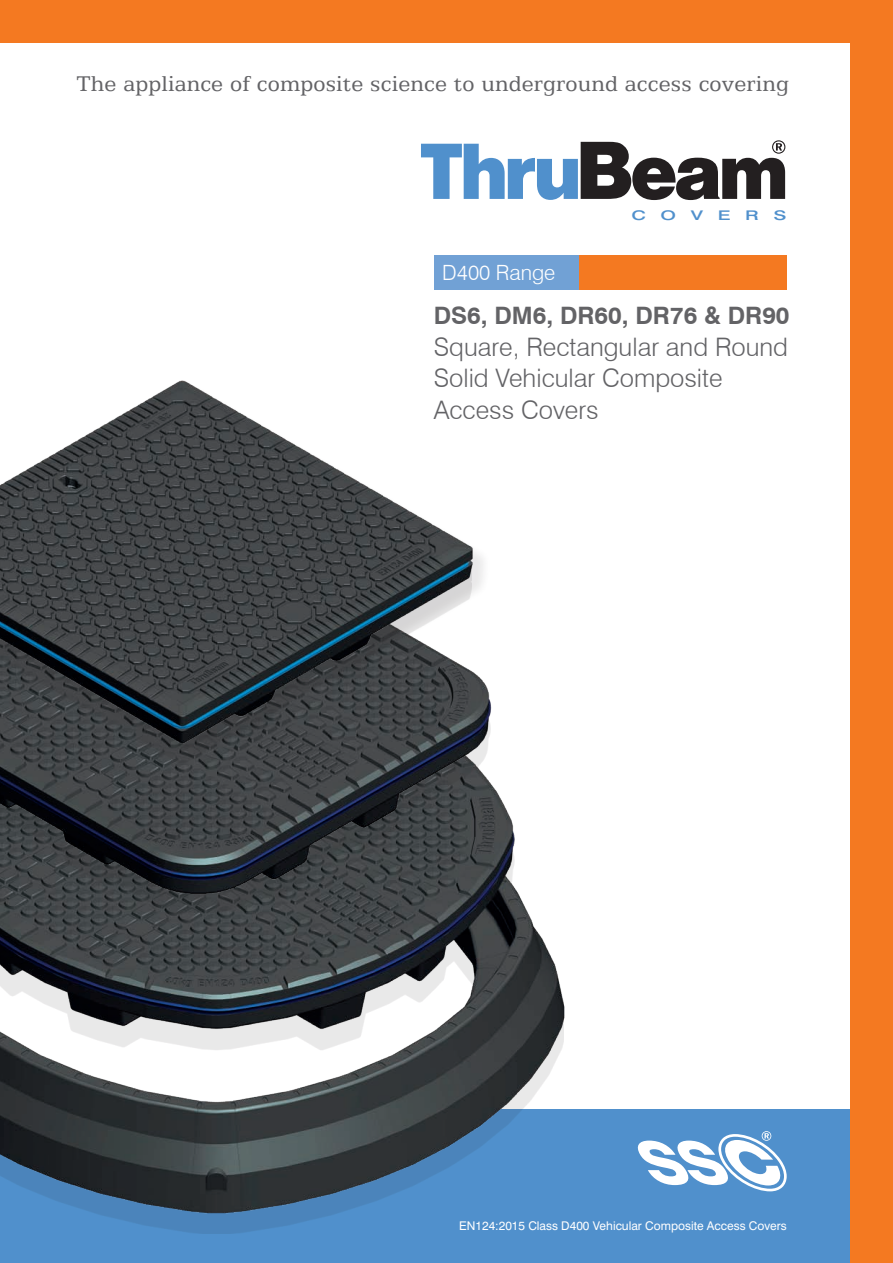
<style>
.page{position:relative;width:893px;height:1263px;background:#fff}
.page>*{position:absolute;margin:0;border:0;box-sizing:border-box;transform-origin:0 0}
.t1{font:300 25.5px/31.5px "Swiss 721 BT";color:#636366}
.t2{font:24px "Egyptian 505 BT";letter-spacing:.005em;color:#636366}
.t3{font:700 24px "Swiss 721 BT";color:#636366}
.t4{font:300 21px "Swiss 721 BT";color:#fff}
.t5{font:500 13.35px "Swiss 721 BT";letter-spacing:.73em;color:#5090cc;scale:1.5 1}
.t6{font:12px "Swiss 721 Roman";color:#fff}
</style>
<div class="page">
<div style="left:0;top:1110px;width:893px;height:153px;background:#5090cc"></div>
<img style="left:0;top:911px;width:582px;height:323px">
<div style="left:0;top:0;width:893px;height:43px;background:#f47921"></div>
<svg style="left:421px;top:140px;width:364px;height:60px"></svg>
<div style="left:578px;top:255px;width:209px;height:34px;background:#f47921"></div>
<div style="left:434px;top:255px;width:144px;height:34px;background:#71a1d5"></div>
<div style="left:850px;top:0;width:43px;height:1263px;background:#f47921"></div>
<svg style="left:638px;top:1131px;width:149px;height:60px"></svg>
<img style="left:0;top:770px;width:527px;height:142px">
<img style="left:0;top:380px;width:492px;height:390px">
<p class="t2" style="left:77px;top:70px;width:714px">The appliance of composite science to underground access covering</p>
<p class="t4" style="left:442px;top:260px;width:115px">D400 Range</p>
<p class="t5" style="left:631px;top:207px;width:105px">COVERS</p>
<p class="t3" style="left:434px;top:301px;width:357px">DS6, DM6, DR60, DR76 &amp; DR90</p>
<p class="t1" style="left:434px;top:331px;width:356px">Square, Rectangular and Round<br>Solid Vehicular Composite<br>Access Covers</p>
<p class="t6" style="left:459px;top:1218px;width:329px">EN124:2015 Class D400 Vehicular Composite Access Covers</p>
</div>
